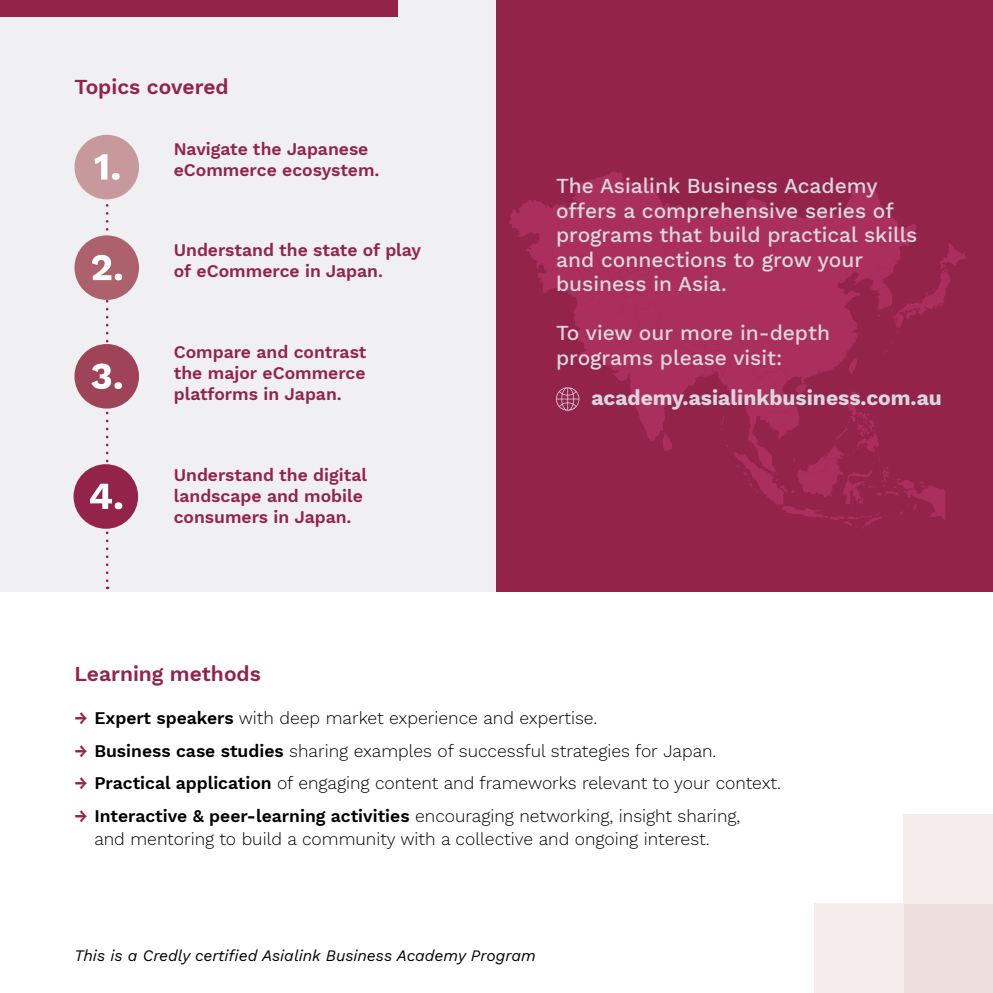
<style>
.page{position:relative;width:993px;height:993px;background:#fff}
.page>*{position:absolute;margin:0;border:0;box-sizing:border-box;transform-origin:0 0}
.t1{font:500 21px/24.5px "Work Sans";color:#d9d7dd}
.t2{font:700 21px "Work Sans";color:#d9d7dd}
.t3{font:600 21px "Work Sans";color:#932349}
.t4{font:300 17.5px/22.8px "Work Sans";color:#000}
.t5{font:600 17.5px/21px "Work Sans";color:#932349}
.t6{font:italic 15.75px "Work Sans";color:#000}
.s1{font-weight:600;color:#932349}
.s2{font-weight:600}
</style>
<div class="page">
<div style="left:0;top:0;width:992px;height:591px;background:#f0f0f2"></div>
<div style="left:0;top:0;width:397px;height:17px;background:#932349"></div>
<div style="left:903px;top:903px;width:89px;height:89px;background:#ecdfde"></div>
<div style="left:814px;top:903px;width:89px;height:89px;background:#f4edec"></div>
<div style="left:903px;top:814px;width:89px;height:89px;background:#f4edec"></div>
<div style="left:74px;top:135px;width:65px;height:64px;background:#c8999c;border-radius:50%"></div>
<svg style="left:94px;top:154px;width:26px;height:26px"></svg>
<div style="left:74px;top:235px;width:65px;height:65px;background:#ac616c;border-radius:50%"></div>
<div style="left:74px;top:344px;width:65px;height:64px;background:#9f4458;border-radius:50%"></div>
<div style="left:74px;top:464px;width:64px;height:64px;background:#932349;border-radius:50%"></div>
<svg style="left:90px;top:197px;width:32px;height:392px"></svg>
<div style="left:496px;top:0;width:496px;height:591px;background:#932349"></div>
<svg style="left:509px;top:171px;width:457px;height:357px"></svg>
<p class="t3" style="left:74px;top:71px;width:156px">Topics covered</p>
<p class="t5" style="left:174px;top:137px;width:207px">Navigate the Japanese eCommerce ecosystem.</p>
<p class="t5" style="left:174px;top:239px;width:249px">Understand the state of play of eCommerce in Japan.</p>
<p class="t5" style="left:174px;top:341px;width:194px;text-align:justify">Compare and contrast the major eCommerce platforms in Japan.</p>
<p class="t5" style="left:174px;top:463px;width:195px">Understand the digital landscape and mobile consumers in Japan.</p>
<p class="t1" style="left:556px;top:173px;width:363px">The Asialink Business Academy offers a comprehensive series of programs that build practical skills and connections to grow your business in Asia.</p>
<p class="t1" style="left:556px;top:320px;width:275px">To view our more in-depth programs please visit:</p>
<p class="t2" style="left:591px;top:381px;width:352px">academy.asialinkbusiness.com.au</p>
<p class="t3" style="left:74px;top:658px;width:188px">Learning methods</p>
<p class="t4" style="left:74px;top:705px;width:524px"><span class="s1">→</span> <span class="s2">Expert speakers</span> with deep market experience and expertise.</p>
<p class="t4" style="left:74px;top:738px;width:643px"><span class="s1">→</span> <span class="s2">Business case studies</span> sharing examples of successful strategies for Japan.</p>
<p class="t4" style="left:74px;top:771px;width:707px"><span class="s1">→</span> <span class="s2">Practical application</span> of engaging content and frameworks relevant to your context.</p>
<p class="t4" style="left:94px;top:803px;width:647px;text-indent:-20px"><span class="s1">→</span> <span class="s2">Interactive &amp; peer‐learning activities</span> encouraging networking, insight sharing, and mentoring to build a community with a collective and ongoing interest.</p>
<p class="t6" style="left:74px;top:942px;width:462px">This is a Credly certified Asialink Business Academy Program</p>
</div>
